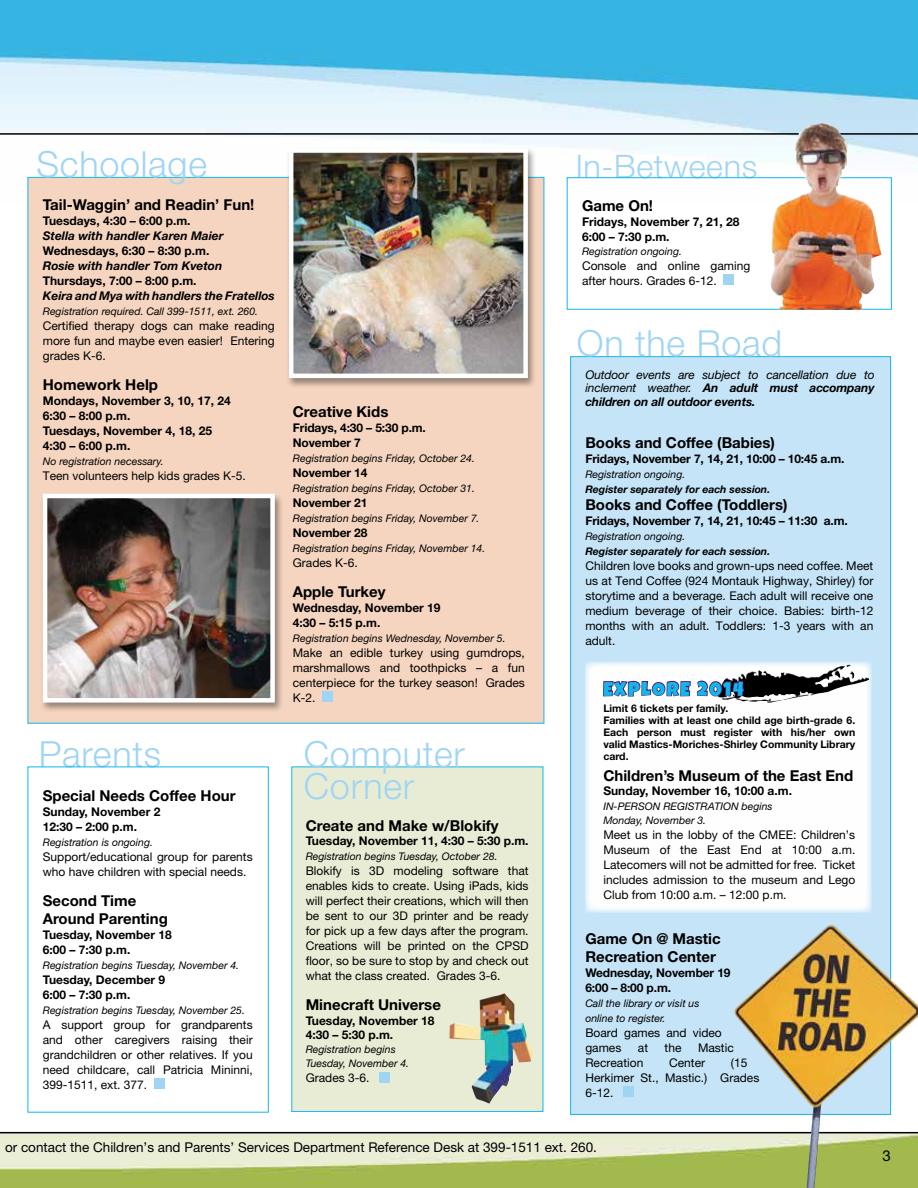
<style>
.page{position:relative;width:918px;height:1188px;background:#fff}
.page>*{position:absolute;margin:0;border:0;box-sizing:border-box;transform-origin:0 0}
.t1{font:300 36px/32.4px "Helvetica Neue";letter-spacing:.02em;color:#9fd5f3}
.t2{font:300 32.4px "Helvetica Neue";letter-spacing:.02em;color:#9fd5f3}
.t3{font:19.5px "Luckiest Guy";letter-spacing:.1em;color:#13b6ea}
.t4{font:700 15px/18px "Helvetica Neue";color:#000}
.t5{font:15px "Helvetica Neue";color:#000}
.t6{font:13.5px "Helvetica Neue";color:#000}
.t7{font:12px/15px "Helvetica Neue";color:#000;text-align:justify}
.t8{font:700 12px/15px "Helvetica Neue";color:#000}
.t9{font:italic 12px/13.5px "Helvetica Neue";letter-spacing:-.01em;color:#000;text-align:justify}
.t10{font:italic 700 12px "Helvetica Neue";color:#000}
.t11{font:italic 10.5px/14.2px "Helvetica Neue";color:#000}
.t12{font:700 10.5px/12px "Helvetica Neue";color:#000}
.t13{font:italic 700 10.5px "Helvetica Neue";color:#000}
.s1{font-weight:700}
</style>
<div class="page">
<img style="left:0;top:1133px;width:735px;height:55px">
<img style="left:0;top:0;width:918px;height:202px">
<hr style="left:0;top:1132px;width:918px;height:1px;background:#000">
<hr style="left:0;top:133px;width:918px;height:2px;background:#000">
<div style="left:570px;top:356px;width:321px;height:759px;background:#c5e4f7;border:1px solid #13b6ea"></div>
<div style="left:585px;top:662px;width:286px;height:251px;background:#fff"></div>
<img style="left:716px;top:664px;width:153px;height:39px">
<img style="left:735px;top:925px;width:183px;height:263px">
<svg style="left:603px;top:680px;width:142px;height:17px"></svg>
<div style="left:623px;top:1087px;width:11px;height:10px;background:#9fd5f3"></div>
<div style="left:291px;top:767px;width:252px;height:345px;background:#e9ecd5"></div>
<div style="left:380px;top:1072px;width:10px;height:10px;background:#9fd5f3"></div>
<img style="left:449px;top:993px;width:83px;height:111px">
<div style="left:567px;top:177px;width:325px;height:133px;border:1px solid #13b6ea"></div>
<div style="left:724px;top:275px;width:10px;height:10px;background:#9fd5f3"></div>
<div style="left:28px;top:177px;width:516px;height:547px;background:#f5d5c0"></div>
<div style="left:322px;top:692px;width:10px;height:10px;background:#9fd5f3"></div>
<div style="left:154px;top:1079px;width:10px;height:10px;background:#9fd5f3"></div>
<div style="left:285px;top:147px;width:252px;height:242px;background:#000;opacity:.4"></div>
<img style="left:294px;top:153px;width:229px;height:220px">
<div style="left:289px;top:148px;width:239px;height:230px;border:4px solid #fff"></div>
<div style="left:39px;top:492px;width:244px;height:221px;background:#000;opacity:.4"></div>
<img style="left:48px;top:499px;width:222px;height:199px">
<div style="left:43px;top:494px;width:232px;height:209px;border:4px solid #fff"></div>
<img style="left:769px;top:122px;width:113px;height:188px">
<h1 class="t1" style="left:37px;top:147px;width:172px">Schoolage</h1>
<p class="t4" style="left:43px;top:195px;width:213px">Tail-Waggin’ and Readin’ Fun!</p>
<p class="t8" style="left:43px;top:213px;width:149px">Tuesdays, 4:30 – 6:00 p.m.</p>
<p class="t10" style="left:43px;top:228px;width:182px">Stella with handler Karen Maier</p>
<p class="t8" style="left:43px;top:243px;width:168px">Wednesdays, 6:30 – 8:30 p.m.</p>
<p class="t10" style="left:43px;top:258px;width:181px">Rosie with handler Tom Kveton</p>
<p class="t8" style="left:43px;top:273px;width:155px">Thursdays, 7:00 – 8:00 p.m.</p>
<p class="t10" style="left:43px;top:288px;width:234px">Keira and Mya with handlers the Fratellos</p>
<p class="t11" style="left:43px;top:304px;width:217px">Registration required. Call 399-1511, ext. 260.</p>
<p class="t7" style="left:43px;top:318px;width:234px">Certified therapy dogs can make reading more fun and maybe even easier! Entering grades K-6.</p>
<p class="t4" style="left:43px;top:375px;width:117px">Homework Help</p>
<p class="t8" style="left:43px;top:393px;width:190px">Mondays, November 3, 10, 17, 24<br>6:30 – 8:00 p.m.<br>Tuesdays, November 4, 18, 25<br>4:30 – 6:00 p.m.</p>
<p class="t11" style="left:43px;top:454px;width:122px">No registration necessary.</p>
<p class="t7" style="left:43px;top:468px;width:205px">Teen volunteers help kids grades K-5.</p>
<h1 class="t1" style="left:39px;top:737px;width:124px">Parents</h1>
<p class="t4" style="left:43px;top:786px;width:194px">Special Needs Coffee Hour</p>
<p class="t8" style="left:43px;top:804px;width:119px">Sunday, November 2<br>12:30 – 2:00 p.m.</p>
<p class="t11" style="left:43px;top:835px;width:112px">Registration is ongoing.</p>
<p class="t7" style="left:43px;top:849px;width:211px">Support/educational group for parents who have children with special needs.</p>
<p class="t4" style="left:43px;top:891px;width:127px">Second Time<br>Around Parenting</p>
<p class="t8" style="left:43px;top:927px;width:130px">Tuesday, November 18<br>6:00 – 7:30 p.m.</p>
<p class="t11" style="left:43px;top:958px;width:198px">Registration begins Tuesday, November 4.</p>
<p class="t8" style="left:43px;top:972px;width:124px">Tuesday, December 9<br>6:00 – 7:30 p.m.</p>
<p class="t11" style="left:43px;top:1003px;width:204px">Registration begins Tuesday, November 25.</p>
<p class="t7" style="left:43px;top:1017px;width:211px">A support group for grandparents and other caregivers raising their grandchildren or other relatives. If you need childcare, call Patricia Mininni, 399-1511, ext. 377.</p>
<p class="t4" style="left:293px;top:402px;width:97px">Creative Kids</p>
<p class="t8" style="left:293px;top:420px;width:135px">Fridays, 4:30 – 5:30 p.m.<br>November 7</p>
<p class="t11" style="left:293px;top:451px;width:184px">Registration begins Friday, October 24.</p>
<p class="t8" style="left:293px;top:465px;width:76px">November 14</p>
<p class="t11" style="left:293px;top:481px;width:184px">Registration begins Friday, October 31.</p>
<p class="t8" style="left:293px;top:495px;width:76px">November 21</p>
<p class="t11" style="left:293px;top:511px;width:188px">Registration begins Friday, November 7.</p>
<p class="t8" style="left:293px;top:525px;width:76px">November 28</p>
<p class="t11" style="left:293px;top:541px;width:194px">Registration begins Friday, November 14.</p>
<p class="t7" style="left:293px;top:555px;width:67px">Grades K-6.</p>
<p class="t4" style="left:293px;top:582px;width:94px">Apple Turkey</p>
<p class="t8" style="left:293px;top:600px;width:149px">Wednesday, November 19<br>4:30 – 5:15 p.m.</p>
<p class="t11" style="left:293px;top:631px;width:214px">Registration begins Wednesday, November 5.</p>
<p class="t7" style="left:293px;top:645px;width:234px">Make an edible turkey using gumdrops, marshmallows and toothpicks – a fun centerpiece for the turkey season! Grades K-2.</p>
<h1 class="t1" style="left:304px;top:737px;width:163px">Computer<br>Corner</h1>
<p class="t4" style="left:306px;top:816px;width:195px">Create and Make w/Blokify</p>
<p class="t8" style="left:306px;top:833px;width:224px">Tuesday, November 11, 4:30 – 5:30 p.m.</p>
<p class="t11" style="left:306px;top:849px;width:193px">Registration begins Tuesday, October 28.</p>
<p class="t7" style="left:306px;top:863px;width:224px">Blokify is 3D modeling software that enables kids to create. Using iPads, kids will perfect their creations, which will then be sent to our 3D printer and be ready for pick up a few days after the program.<br>Creations will be printed on the CPSD floor, so be sure to stop by and check out what the class created. Grades 3-6.</p>
<p class="t4" style="left:306px;top:996px;width:137px">Minecraft Universe</p>
<p class="t8" style="left:306px;top:1013px;width:130px;line-height:14.2px">Tuesday, November 18<br>4:30 – 5:30 p.m.</p>
<p class="t11" style="left:306px;top:1042px;width:105px">Registration begins<br>Tuesday, November 4.</p>
<p class="t7" style="left:306px;top:1070px;width:65px">Grades 3-6.</p>
<h2 class="t2" style="left:576px;top:146px;width:183px">In-Betweens</h2>
<p class="t4" style="left:582px;top:197px;width:73px">Game On!</p>
<p class="t8" style="left:582px;top:214px;width:159px">Fridays, November 7, 21, 28<br>6:00 – 7:30 p.m.</p>
<p class="t11" style="left:582px;top:244px;width:101px">Registration ongoing.</p>
<p class="t7" style="left:582px;top:258px;width:170px">Console and online gaming after hours. Grades 6-12.</p>
<h1 class="t1" style="left:577px;top:327px;width:207px">On the Road</h1>
<p class="t9" style="left:585px;top:367px;width:291px">Outdoor events are subject to cancellation due to inclement weather. <span class="s1">An adult must accompany children on all outdoor events.</span></p>
<p class="t4" style="left:585px;top:433px;width:191px">Books and Coffee (Babies)</p>
<p class="t8" style="left:585px;top:451px;width:261px">Fridays, November 7, 14, 21, 10:00 – 10:45 a.m.</p>
<p class="t11" style="left:585px;top:467px;width:101px">Registration ongoing.</p>
<p class="t13" style="left:585px;top:483px;width:186px">Register separately for each session.</p>
<p class="t4" style="left:585px;top:495px;width:204px">Books and Coffee (Toddlers)</p>
<p class="t8" style="left:585px;top:513px;width:264px">Fridays, November 7, 14, 21, 10:45 – 11:30 a.m.</p>
<p class="t11" style="left:585px;top:529px;width:101px">Registration ongoing.</p>
<p class="t13" style="left:585px;top:544px;width:186px">Register separately for each session.</p>
<p class="t7" style="left:585px;top:558px;width:290px">Children love books and grown-ups need coffee. Meet us at Tend Coffee (924 Montauk Highway, Shirley) for storytime and a beverage. Each adult will receive one medium beverage of their choice. Babies: birth-12 months with an adult. Toddlers: 1-3 years with an adult.</p>
<h3 class="t3" style="left:603px;top:676px;width:142px">EXPLORE 2014</h3>
<p class="t12" style="left:603px;top:702px;width:253px">Limit 6 tickets per family.<br>Families with at least one child age birth-grade 6.<br>Each person must register with his/her own valid Mastics-Moriches-Shirley Community Library card.</p>
<p class="t4" style="left:603px;top:766px;width:251px">Children’s Museum of the East End</p>
<p class="t8" style="left:603px;top:783px;width:190px">Sunday, November 16, 10:00 a.m.</p>
<p class="t11" style="left:603px;top:799px;width:171px">IN-PERSON REGISTRATION begins<br>Monday, November 3.</p>
<p class="t7" style="left:603px;top:827px;width:253px">Meet us in the lobby of the CMEE: Children’s Museum of the East End at 10:00 a.m.<br>Latecomers will not be admitted for free. Ticket includes admission to the museum and Lego Club from 10:00 a.m. – 12:00 p.m.</p>
<p class="t4" style="left:585px;top:929px;width:137px">Game On @ Mastic<br>Recreation Center</p>
<p class="t8" style="left:585px;top:965px;width:147px">Wednesday, November 19<br>6:00 – 8:00 p.m.</p>
<p class="t11" style="left:585px;top:995px;width:116px;line-height:15px">Call the library or visit us online to register.</p>
<p class="t7" style="left:585px;top:1025px;width:138px">Board games and video games</p>
<p class="t7" style="left:638px;top:1040px;width:12px">at</p>
<p class="t7" style="left:665px;top:1040px;width:18px">the</p>
<p class="t7" style="left:698px;top:1040px;width:37px">Mastic</p>
<p class="t7" style="left:585px;top:1055px;width:59px">Recreation</p>
<p class="t7" style="left:669px;top:1055px;width:37px">Center</p>
<p class="t7" style="left:585px;top:1055px;width:176px;text-align:left;text-indent:146px">(15<br>Herkimer St., Mastic.) Grades<br>6-12.</p>
<p class="t6" style="left:5px;top:1139px;width:593px">or contact the Children’s and Parents’ Services Department Reference Desk at 399-1511 ext. 260.</p>
<p class="t5" style="left:883px;top:1147px;width:10px">3</p>
</div>
